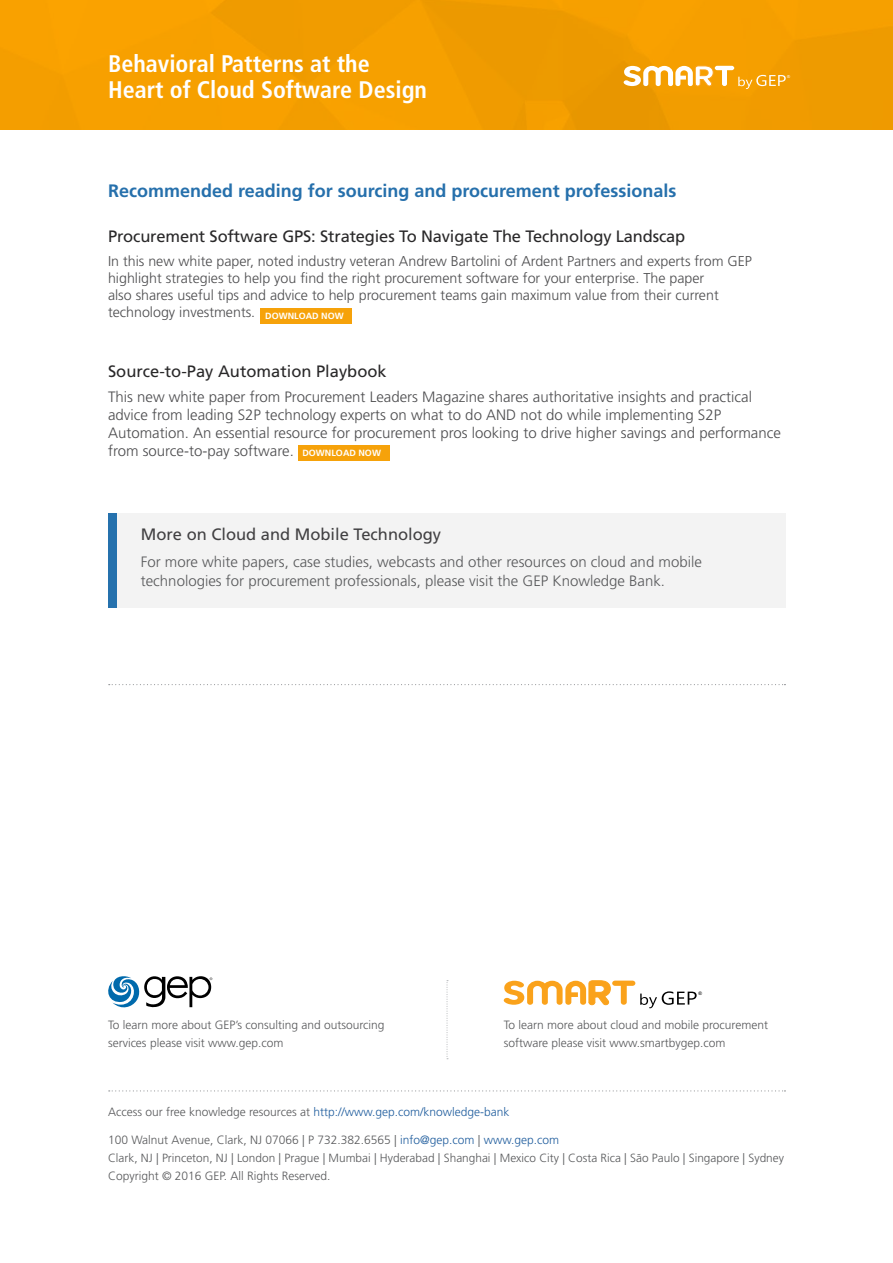
<style>
.page{position:relative;width:893px;height:1263px;background:#fff}
.page>*{position:absolute;margin:0;border:0;box-sizing:border-box;transform-origin:0 0}
.t1{font:700 condensed 24px/26.2px "Frutiger LT Std";color:#fff}
.t2{font:700 18px "Frutiger LT Std";color:#2670ac}
.t3{font:16.5px "Frutiger LT Std";letter-spacing:-.01em;color:#292829}
.t4{font:16.5px "Frutiger LT Std";color:#414042}
.t5{font:300 15px/18px "Frutiger LT Std";color:#4d4d4f}
.t6{font:300 15px/18.8px "Frutiger";color:#58595b}
.t7{font:300 14.25px/17.1px "Frutiger LT Std";color:#4d4d4f}
.t8{font:300 12px/18px "Frutiger LT Std";color:#58595b}
.t9{font:300 11.85px "Frutiger LT Std";color:#58595b}
.t10{font:700 9px "Frutiger LT Std";color:#fff}
.t11{font:4.8px "Arial";color:#000}
.t12{font:4.05px "Arial";color:#fff}
.s1{color:#215e9e}
</style>
<div class="page">
<img style="left:0;top:0;width:893px;height:130px">
<div style="left:261px;top:308px;width:91px;height:15px;background:#f6a20a"></div>
<div style="left:298px;top:445px;width:91px;height:15px;background:#f6a20a"></div>
<div style="left:108px;top:513px;width:677px;height:95px;background:#f1f1f2"></div>
<div style="left:108px;top:513px;width:9px;height:95px;background:#2571ad"></div>
<svg style="left:624px;top:66px;width:162px;height:23px"></svg>
<svg style="left:109px;top:684px;width:676px;height:1px"></svg>
<svg style="left:108px;top:976px;width:104px;height:32px"></svg>
<svg style="left:109px;top:1090px;width:676px;height:1px"></svg>
<svg style="left:504px;top:980px;width:193px;height:28px"></svg>
<svg style="left:446px;top:980px;width:2px;height:79px"></svg>
<h1 class="t1" style="left:108px;top:51px;width:321px">Behavioral Patterns at the<br>Heart of Cloud Software Design</h1>
<h2 class="t2" style="left:108px;top:180px;width:570px">Recommended reading for sourcing and procurement professionals</h2>
<h3 class="t3" style="left:108px;top:226px;width:579px">Procurement Software GPS: Strategies To Navigate The Technology Landscap</h3>
<p class="t7" style="left:108px;top:252px;width:646px">In this new white paper, noted industry veteran Andrew Bartolini of Ardent Partners and experts from GEP highlight strategies to help you find the right procurement software for your enterprise. The paper<br>also shares useful tips and advice to help procurement teams gain maximum value from their current technology investments.</p>
<p class="t10" style="left:265px;top:310px;width:80px">DOWNLOAD NOW</p>
<p class="t12" style="left:787px;top:74px;width:4px">®</p>
<h3 class="t3" style="left:108px;top:361px;width:280px">Source-to-Pay Automation Playbook</h3>
<p class="t5" style="left:108px;top:388px;width:674px">This new white paper from Procurement Leaders Magazine shares authoritative insights and practical advice from leading S2P technology experts on what to do AND not do while implementing S2P Automation. An essential resource for procurement pros looking to drive higher savings and performance from source-to-pay software.</p>
<p class="t10" style="left:302px;top:447px;width:80px">DOWNLOAD NOW</p>
<h3 class="t4" style="left:141px;top:525px;width:302px">More on Cloud and Mobile Technology</h3>
<p class="t6" style="left:141px;top:553px;width:562px">For more white papers, case studies, webcasts and other resources on cloud and mobile technologies for procurement professionals, please visit the GEP Knowledge Bank.</p>
<p class="t11" style="left:698px;top:990px;width:5px">®</p>
<p class="t8" style="left:108px;top:1016px;width:278px">To learn more about GEP’s consulting and outsourcing services please visit www.gep.com</p>
<p class="t8" style="left:504px;top:1016px;width:266px">To learn more about cloud and mobile procurement software please visit www.smartbygep.com</p>
<p class="t8" style="left:108px;top:1102px;width:403px">Access our free knowledge resources at <span class="s1">http://www.gep.com/knowledge-bank</span></p>
<p class="t8" style="left:108px;top:1131px;width:453px">100 Walnut Avenue, Clark, NJ 07066 | P 732.382.6565 | <span class="s1">info@gep.com</span> | <span class="s1">www.gep.com</span></p>
<p class="t9" style="left:108px;top:1151px;width:678px">Clark, NJ | Princeton, NJ | London | Prague | Mumbai | Hyderabad | Shanghai | Mexico City | Costa Rica | São Paulo | Singapore | Sydney</p>
<p class="t8" style="left:108px;top:1167px;width:224px">Copyright © 2016 GEP. All Rights Reserved.</p>
</div>
